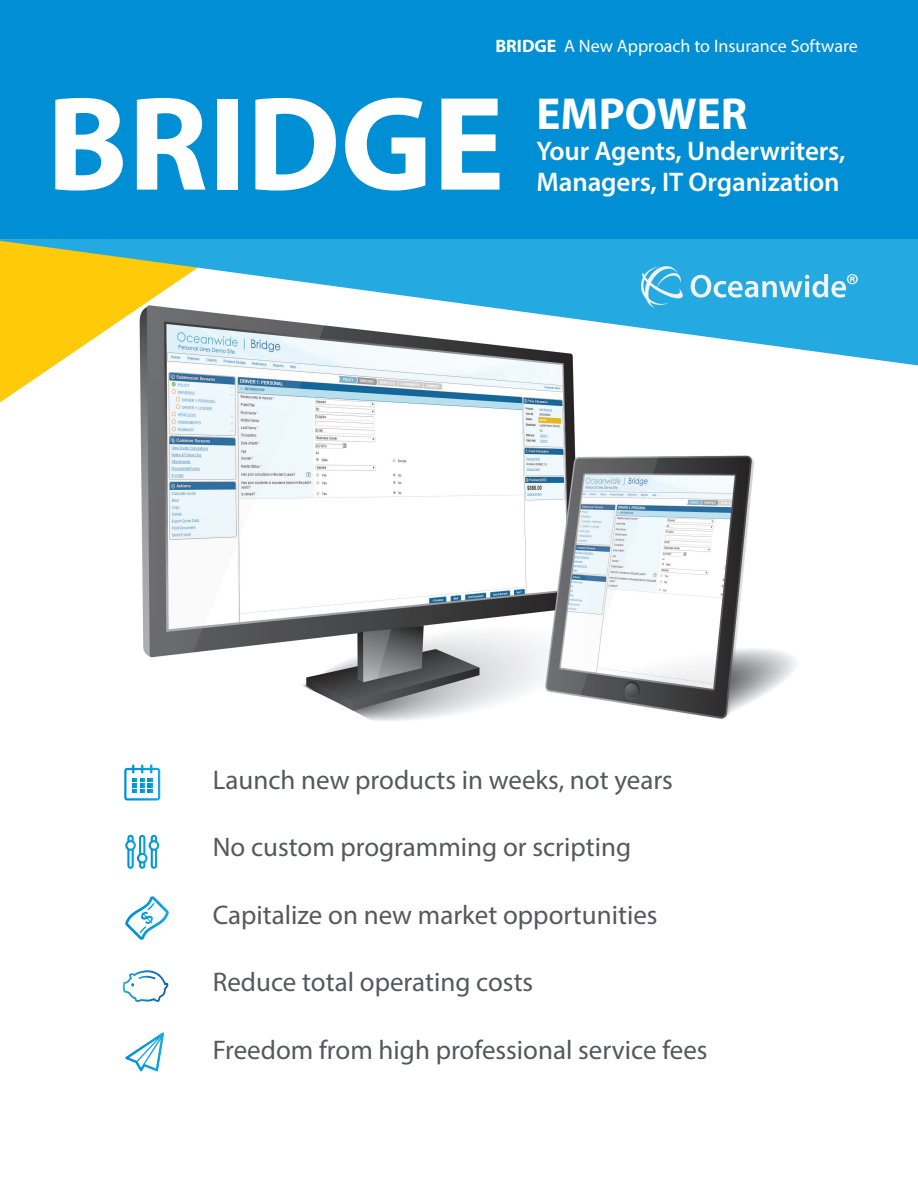
<style>
.page{position:relative;width:918px;height:1188px;background:#fff}
.page>*{position:absolute;margin:0;border:0;box-sizing:border-box;transform-origin:0 0}
.t1{font:700 135px "Myriad Pro";color:#fff}
.t2{font:700 45px "Myriad Pro";color:#fff}
.t3{font:27px "Myriad Pro";color:#57585a}
.t4{font:600 27px "Myriad Pro";letter-spacing:-.005em;color:#fff}
.t5{font:18px "Myriad Pro";color:#fff}
.s1{font-weight:700}
</style>
<div class="page">
<img style="left:140px;top:365px;width:655px;height:356px">
<div style="left:0;top:0;width:918px;height:239px;background:#008fd5"></div>
<svg style="left:0;top:365px;width:237px;height:37px"></svg>
<svg style="left:0;top:239px;width:918px;height:126px"></svg>
<svg style="left:639px;top:264px;width:45px;height:44px;background:#54bbe5"></svg>
<svg style="left:691px;top:274px;width:167px;height:24px"></svg>
<svg style="left:125px;top:1032px;width:39px;height:39px"></svg>
<svg style="left:125px;top:835px;width:34px;height:34px"></svg>
<svg style="left:125px;top:896px;width:44px;height:44px"></svg>
<svg style="left:123px;top:970px;width:45px;height:32px"></svg>
<svg style="left:124px;top:765px;width:36px;height:36px"></svg>
<p class="t5" style="left:495px;top:35px;width:364px"><span class="s1">BRIDGE</span> A New Approach to Insurance Software</p>
<p class="t1" style="left:46px;top:56px;width:460px">BRIDGE</p>
<p class="t2" style="left:537px;top:84px;width:212px">EMPOWER</p>
<p class="t4" style="left:537px;top:134px;width:310px">Your Agents, Underwriters,</p>
<p class="t4" style="left:537px;top:164px;width:305px">Managers, IT Organization</p>
<p class="t3" style="left:213px;top:763px;width:462px">Launch new products in weeks, not years</p>
<p class="t3" style="left:213px;top:830px;width:420px">No custom programming or scripting</p>
<p class="t3" style="left:213px;top:898px;width:446px">Capitalize on new market opportunities</p>
<p class="t3" style="left:213px;top:965px;width:322px">Reduce total operating costs</p>
<p class="t3" style="left:213px;top:1033px;width:496px">Freedom from high professional service fees</p>
</div>
